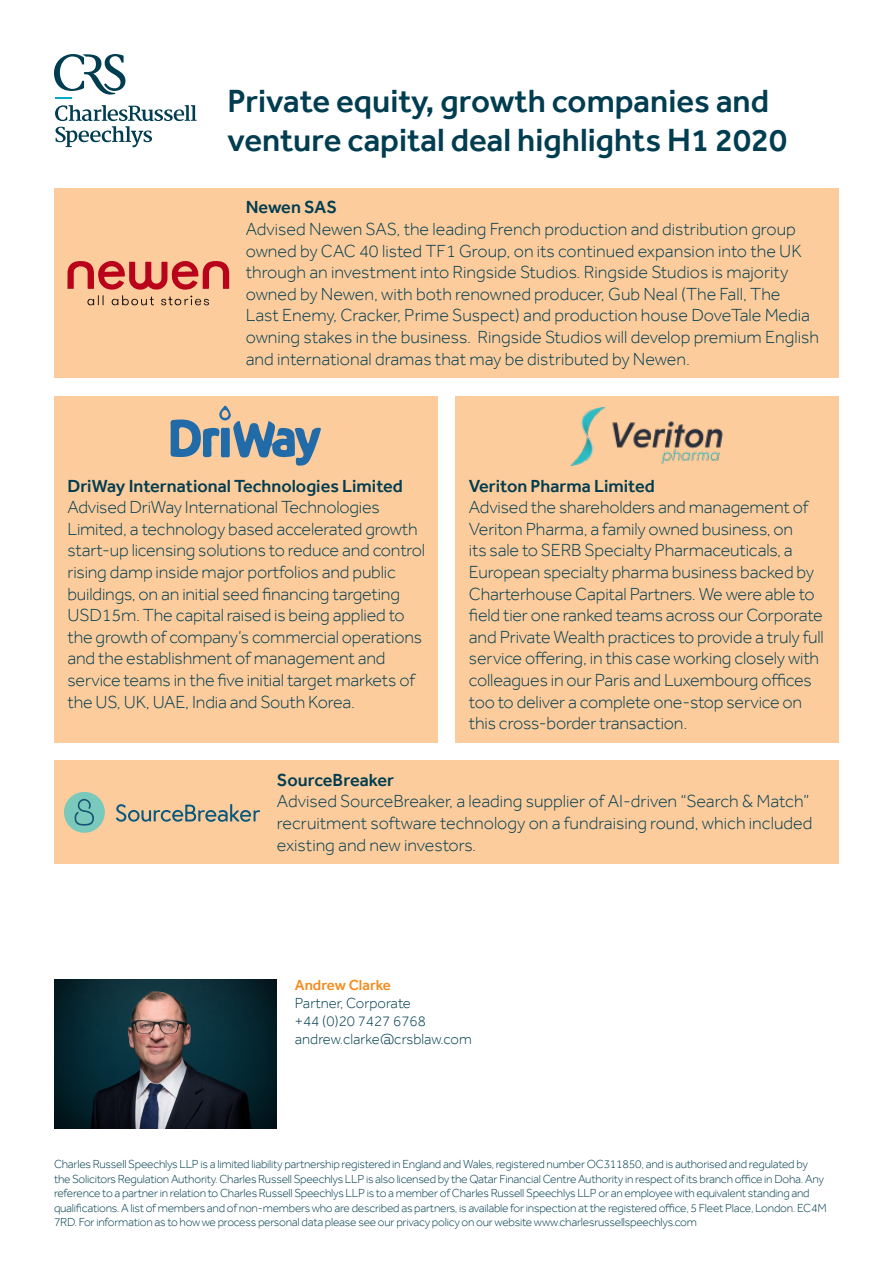
<style>
.page{position:relative;width:893px;height:1263px;background:#fff}
.page>*{position:absolute;margin:0;border:0;box-sizing:border-box;transform-origin:0 0}
.t1{font:500 33px/39.6px "Effra";color:#013d50}
.t2{font:300 18px/21.6px "Effra";letter-spacing:-.01em;color:#013d50}
.t3{font:500 18px "Effra";color:#013d50}
.t4{font:300 15px "Effra";color:#013d50}
.t5{font:500 15px "Effra";color:#f48c1f}
.t6{font:300 12px/14.4px "Effra";letter-spacing:-.02em;color:#013d50}
</style>
<div class="page">
<div style="left:54px;top:188px;width:785px;height:190px;background:#fccc9c"></div>
<div style="left:54px;top:761px;width:785px;height:103px;background:#fccc9c"></div>
<svg style="left:55px;top:105px;width:142px;height:43px"></svg>
<svg style="left:54px;top:54px;width:71px;height:45px"></svg>
<img style="left:54px;top:979px;width:223px;height:149px">
<div style="left:54px;top:396px;width:383px;height:347px;background:#fccc9c"></div>
<div style="left:455px;top:396px;width:384px;height:347px;background:#fccc9c"></div>
<svg style="left:67px;top:261px;width:162px;height:45px"></svg>
<svg style="left:170px;top:405px;width:151px;height:61px"></svg>
<img style="left:570px;top:407px;width:153px;height:59px">
<svg style="left:116px;top:804px;width:144px;height:18px"></svg>
<svg style="left:64px;top:792px;width:41px;height:41px"></svg>
<p class="t1" style="left:228px;top:81px;width:561px">Private equity, growth companies and venture capital deal highlights H1 2020</p>
<p class="t3" style="left:246px;top:197px;width:93px">Newen SAS</p>
<p class="t2" style="left:246px;top:218px;width:575px">Advised Newen SAS, the leading French production and distribution group owned by CAC 40 listed TF1 Group, on its continued expansion into the UK through an investment into Ringside Studios. Ringside Studios is majority owned by Newen, with both renowned producer, Gub Neal (The Fall, The<br>Last Enemy, Cracker, Prime Suspect) and production house DoveTale Media owning stakes in the business. Ringside Studios will develop premium English and international dramas that may be distributed by Newen.</p>
<p class="t3" style="left:67px;top:475px;width:337px">DriWay International Technologies Limited</p>
<p class="t2" style="left:67px;top:496px;width:359px">Advised DriWay International Technologies Limited, a technology based accelerated growth start-up licensing solutions to reduce and control rising damp inside major portfolios and public buildings, on an initial seed financing targeting USD15m. The capital raised is being applied to the growth of company’s commercial operations and the establishment of management and service teams in the five initial target markets of the US, UK, UAE, India and South Korea.</p>
<p class="t3" style="left:469px;top:475px;width:187px">Veriton Pharma Limited</p>
<p class="t2" style="left:469px;top:496px;width:356px">Advised the shareholders and management of Veriton Pharma, a family owned business, on<br>its sale to SERB Specialty Pharmaceuticals, a European specialty pharma business backed by Charterhouse Capital Partners. We were able to field tier one ranked teams across our Corporate and Private Wealth practices to provide a truly full service offering, in this case working closely with colleagues in our Paris and Luxembourg offices too to deliver a complete one-stop service on this cross-border transaction.</p>
<p class="t3" style="left:277px;top:769px;width:119px">SourceBreaker</p>
<p class="t2" style="left:277px;top:790px;width:537px">Advised SourceBreaker, a leading supplier of AI-driven “Search &amp; Match” recruitment software technology on a fundraising round, which included existing and new investors.</p>
<p class="t5" style="left:295px;top:975px;width:98px">Andrew Clarke</p>
<p class="t4" style="left:295px;top:993px;width:118px">Partner, Corporate</p>
<p class="t4" style="left:295px;top:1011px;width:132px">+44 (0)20 7427 6768</p>
<p class="t4" style="left:295px;top:1029px;width:178px">andrew.clarke@crsblaw.com</p>
<p class="t6" style="left:54px;top:1157px;width:774px">Charles Russell Speechlys LLP is a limited liability partnership registered in England and Wales, registered number OC311850, and is authorised and regulated by the Solicitors Regulation Authority. Charles Russell Speechlys LLP is also licensed by the Qatar Financial Centre Authority in respect of its branch office in Doha. Any reference to a partner in relation to Charles Russell Speechlys LLP is to a member of Charles Russell Speechlys LLP or an employee with equivalent standing and qualifications. A list of members and of non-members who are described as partners, is available for inspection at the registered office, 5 Fleet Place, London. EC4M 7RD. For information as to how we process personal data please see our privacy policy on our website www.charlesrussellspeechlys.com</p>
</div>
